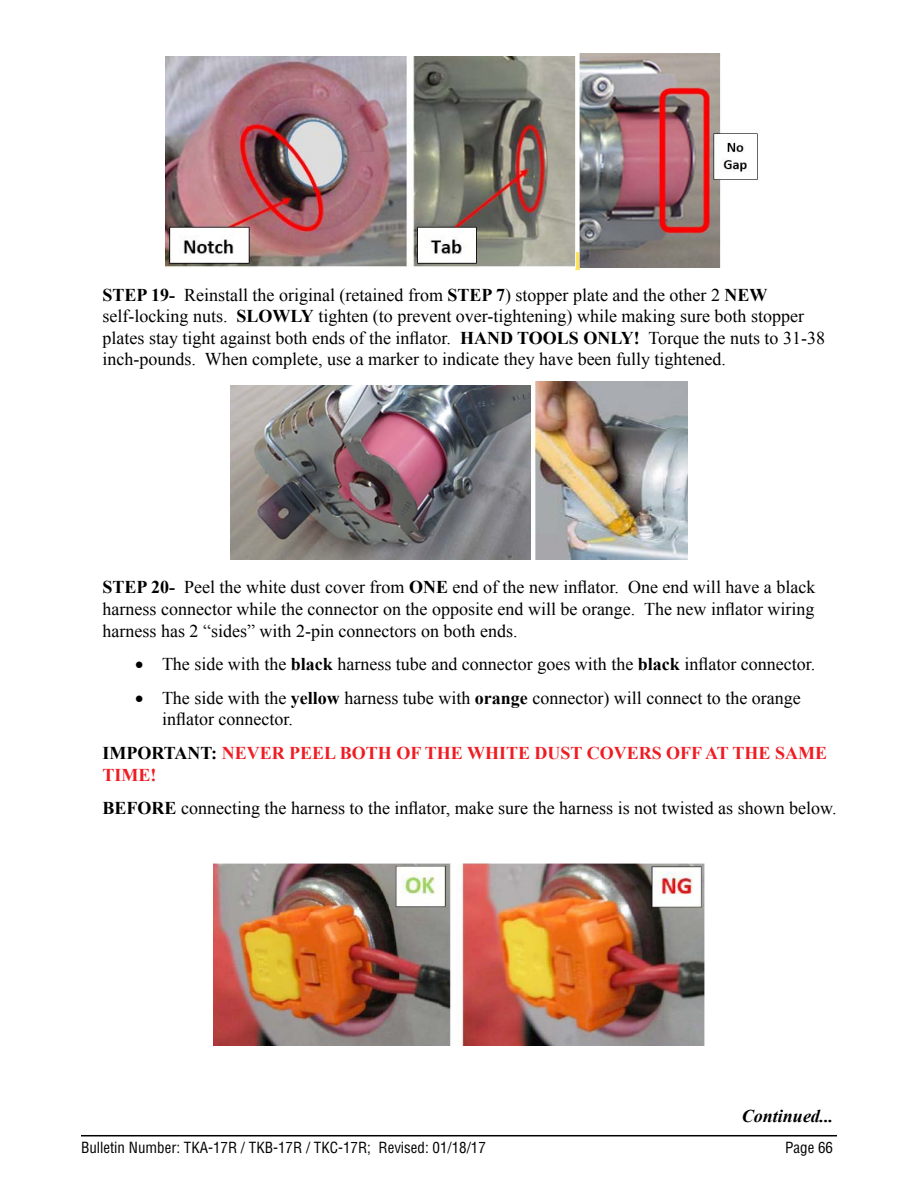
<style>
.page{position:relative;width:918px;height:1188px;background:#fff}
.page>*{position:absolute;margin:0;border:0;box-sizing:border-box;transform-origin:0 0}
.t1{font:18px/21.6px "Times New Roman";color:#000}
.t2{font:700 18px/21.6px "Times New Roman";color:#ee1d24}
.t3{font:italic 700 18px "Times New Roman";color:#000}
.t4{font:condensed 15px "Helvetica LT Std";color:#000}
.s1{font-weight:700}
.s2{color:#000}
</style>
<div class="page">
<hr style="left:81px;top:1135px;width:756px;height:1px;background:#000">
<div style="left:575px;top:252px;width:5px;height:18px;background:#ffe355"></div>
<img style="left:166px;top:57px;width:409px;height:210px">
<img style="left:580px;top:54px;width:178px;height:213px">
<img style="left:231px;top:386px;width:300px;height:174px">
<img style="left:532px;top:381px;width:155px;height:179px">
<img style="left:214px;top:863px;width:490px;height:182px">
<p class="t1" style="left:103px;top:284px;width:724px"><span class="s1">STEP 19-</span> Reinstall the original (retained from <span class="s1">STEP 7</span>) stopper plate and the other 2 <span class="s1">NEW </span>self-locking nuts. <span class="s1">SLOWLY</span> tighten (to prevent over-tightening) while making sure both stopper plates stay tight against both ends of the inflator. <span class="s1">HAND TOOLS ONLY!</span> Torque the nuts to 31-38 inch-pounds. When complete, use a marker to indicate they have been fully tightened.</p>
<p class="t1" style="left:103px;top:576px;width:714px;text-align:justify"><span class="s1">STEP 20-</span> Peel the white dust cover from <span class="s1">ONE</span> end of the new inflator. One end will have a black harness connector while the connector on the opposite end will be orange. The new inflator wiring harness has 2 “sides” with 2-pin connectors on both ends.</p>
<p class="t1" style="left:135px;top:653px;width:682px">• The side with the <span class="s1">black</span> harness tube and connector goes with the <span class="s1">black</span> inflator connector.</p>
<p class="t1" style="left:162px;top:687px;width:640px;text-indent:-27px">• The side with the <span class="s1">yellow</span> harness tube with <span class="s1">orange</span> connector) will connect to the orange inflator connector.</p>
<p class="t2" style="left:103px;top:742px;width:726px"><span class="s2">IMPORTANT:</span> NEVER PEEL BOTH OF THE WHITE DUST COVERS OFF AT THE SAME<br>TIME!</p>
<p class="t1" style="left:103px;top:797px;width:735px"><span class="s1">BEFORE</span> connecting the harness to the inflator, make sure the harness is not twisted as shown below.</p>
<p class="t3" style="left:742px;top:1104px;width:93px">Continued...</p>
<p class="t4" style="left:81px;top:1138px;width:406px">Bulletin Number: TKA-17R / TKB-17R / TKC-17R; Revised: 01/18/17</p>
<p class="t4" style="left:785px;top:1138px;width:49px">Page 66</p>
</div>
